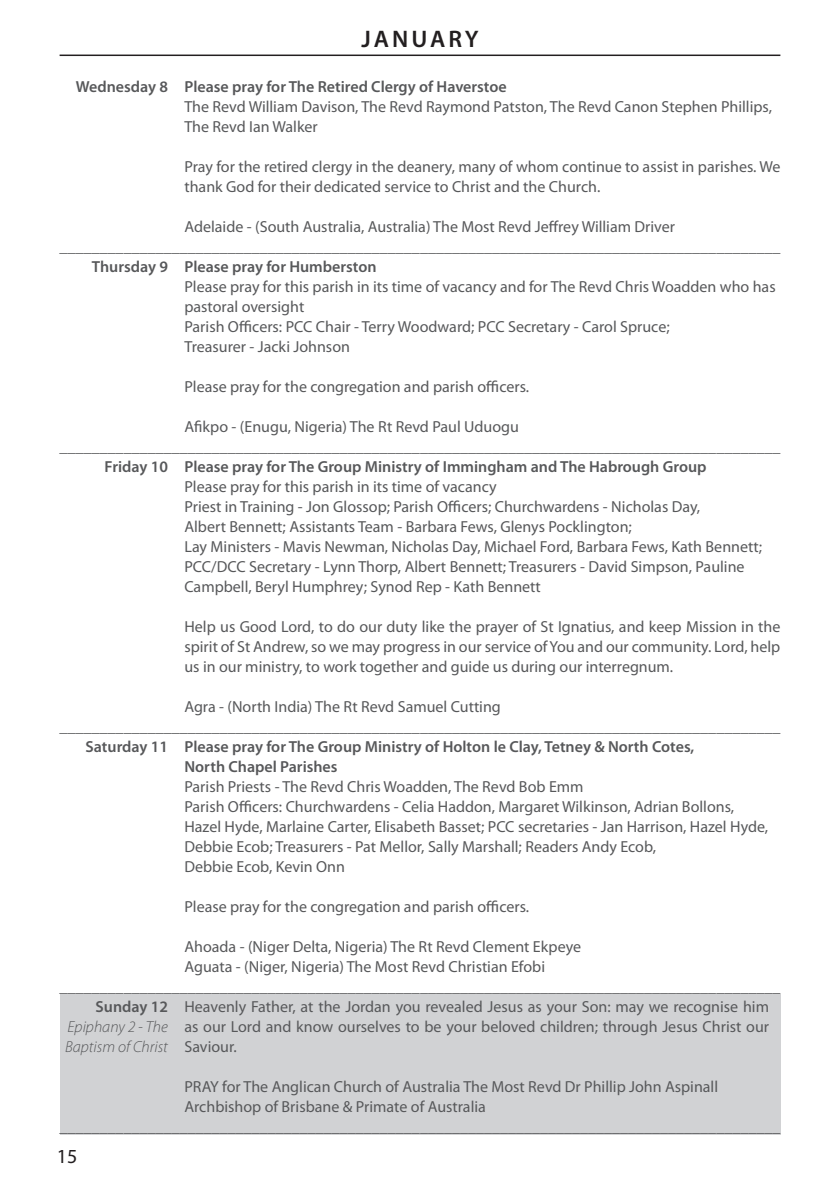
<style>
.page{position:relative;width:840px;height:1191px;background:#fff}
.page>*{position:absolute;margin:0;border:0;box-sizing:border-box;transform-origin:0 0}
.t1{font:600 24px "Myriad Pro";color:#231f20}
.t2{font:20px "Myriad Pro";color:#231f20}
.t3{font:16px/20px "Myriad Pro";color:#57585a}
.t4{font:600 16px/20px "Myriad Pro";color:#57585a}
.t5{font:italic 300 16px/20px "Myriad Pro";color:#57585a}
</style>
<div class="page">
<hr style="left:60px;top:55px;width:720px;height:1px;background:#231f20">
<div style="left:60px;top:994px;width:720px;height:140px;background:#d1d2d4"></div>
<h1 class="t1" style="left:361px;top:24px;width:18px">janua</h1>
<h1 class="t1" style="left:448px;top:24px;width:30px">ry</h1>
<p class="t4" style="left:184px;top:76px;width:323px">Please pray for The Retired Clergy of Haverstoe</p>
<p class="t3" style="left:184px;top:96px;width:588px">The Revd William Davison, The Revd Raymond Patston, The Revd Canon Stephen Phillips,<br>The Revd Ian Walker</p>
<p class="t3" style="left:184px;top:156px;width:597px">Pray for the retired clergy in the deanery, many of whom continue to assist in parishes. We thank God for their dedicated service to Christ and the Church.</p>
<p class="t3" style="left:60px;top:216px;width:721px;text-indent:125px">Adelaide - (South Australia, Australia) The Most Revd Jeffrey William Driver __________________________________________________________________________________________</p>
<p class="t4" style="left:184px;top:256px;width:193px">Please pray for Humberston</p>
<p class="t3" style="left:184px;top:276px;width:592px">Please pray for this parish in its time of vacancy and for The Revd Chris Woadden who has pastoral oversight<br>Parish Officers: PCC Chair - Terry Woodward; PCC Secretary - Carol Spruce;<br>Treasurer - Jacki Johnson</p>
<p class="t3" style="left:184px;top:376px;width:346px">Please pray for the congregation and parish officers.</p>
<p class="t3" style="left:60px;top:416px;width:721px;text-indent:125px">Afikpo - (Enugu, Nigeria) The Rt Revd Paul Uduogu __________________________________________________________________________________________</p>
<p class="t4" style="left:184px;top:456px;width:523px">Please pray for The Group Ministry of Immingham and The Habrough Group</p>
<p class="t3" style="left:184px;top:476px;width:578px">Please pray for this parish in its time of vacancy<br>Priest in Training - Jon Glossop; Parish Officers; Churchwardens - Nicholas Day,<br>Albert Bennett; Assistants Team - Barbara Fews, Glenys Pocklington;<br>Lay Ministers - Mavis Newman, Nicholas Day, Michael Ford, Barbara Fews, Kath Bennett; PCC/DCC Secretary - Lynn Thorp, Albert Bennett; Treasurers - David Simpson, Pauline Campbell, Beryl Humphrey; Synod Rep - Kath Bennett</p>
<p class="t3" style="left:184px;top:616px;width:597px;text-align:justify">Help us Good Lord, to do our duty like the prayer of St Ignatius, and keep Mission in the spirit of St Andrew, so we may progress in our service of You and our community. Lord, help us in our ministry, to work together and guide us during our interregnum.</p>
<p class="t3" style="left:60px;top:696px;width:721px;text-indent:125px">Agra - (North India) The Rt Revd Samuel Cutting __________________________________________________________________________________________</p>
<p class="t4" style="left:184px;top:736px;width:511px">Please pray for The Group Ministry of Holton le Clay, Tetney &amp; North Cotes,<br>North Chapel Parishes</p>
<p class="t3" style="left:184px;top:776px;width:585px">Parish Priests - The Revd Chris Woadden, The Revd Bob Emm<br>Parish Officers: Churchwardens - Celia Haddon, Margaret Wilkinson, Adrian Bollons, Hazel Hyde, Marlaine Carter, Elisabeth Basset; PCC secretaries - Jan Harrison, Hazel Hyde, Debbie Ecob; Treasurers - Pat Mellor, Sally Marshall; Readers Andy Ecob,<br>Debbie Ecob, Kevin Onn</p>
<p class="t3" style="left:184px;top:896px;width:346px">Please pray for the congregation and parish officers.</p>
<p class="t3" style="left:184px;top:936px;width:398px">Ahoada - (Niger Delta, Nigeria) The Rt Revd Clement Ekpeye</p>
<p class="t3" style="left:184px;top:956px;width:362px">Aguata - (Niger, Nigeria) The Most Revd Christian Efobi</p>
<p class="t3" style="left:60px;top:976px;width:721px">__________________________________________________________________________________________</p>
<p class="t3" style="left:184px;top:996px;width:585px">Heavenly Father, at the Jordan you revealed Jesus as your Son: may we recognise him</p>
<p class="t3" style="left:184px;top:1016px;width:585px">as our Lord and know ourselves to be your beloved children; through Jesus Christ our</p>
<p class="t3" style="left:184px;top:1036px;width:54px">Saviour.</p>
<p class="t3" style="left:184px;top:1076px;width:535px">PRAY for The Anglican Church of Australia The Most Revd Dr Phillip John Aspinall</p>
<p class="t3" style="left:184px;top:1096px;width:303px">Archbishop of Brisbane &amp; Primate of Australia</p>
<p class="t3" style="left:60px;top:1116px;width:721px">__________________________________________________________________________________________</p>
<p class="t4" style="left:76px;top:76px;width:94px">Wednesday 8</p>
<p class="t4" style="left:92px;top:256px;width:78px">Thursday 9</p>
<p class="t4" style="left:105px;top:456px;width:65px">Friday 10</p>
<p class="t4" style="left:85px;top:736px;width:84px">Saturday 11</p>
<p class="t4" style="left:96px;top:996px;width:74px">Sunday 12</p>
<p class="t5" style="left:65px;top:1017px;width:104px">Epiphany 2 - The<br>Baptism of Christ</p>
<p class="t2" style="left:57px;top:1143px;width:22px">15</p>
</div>
